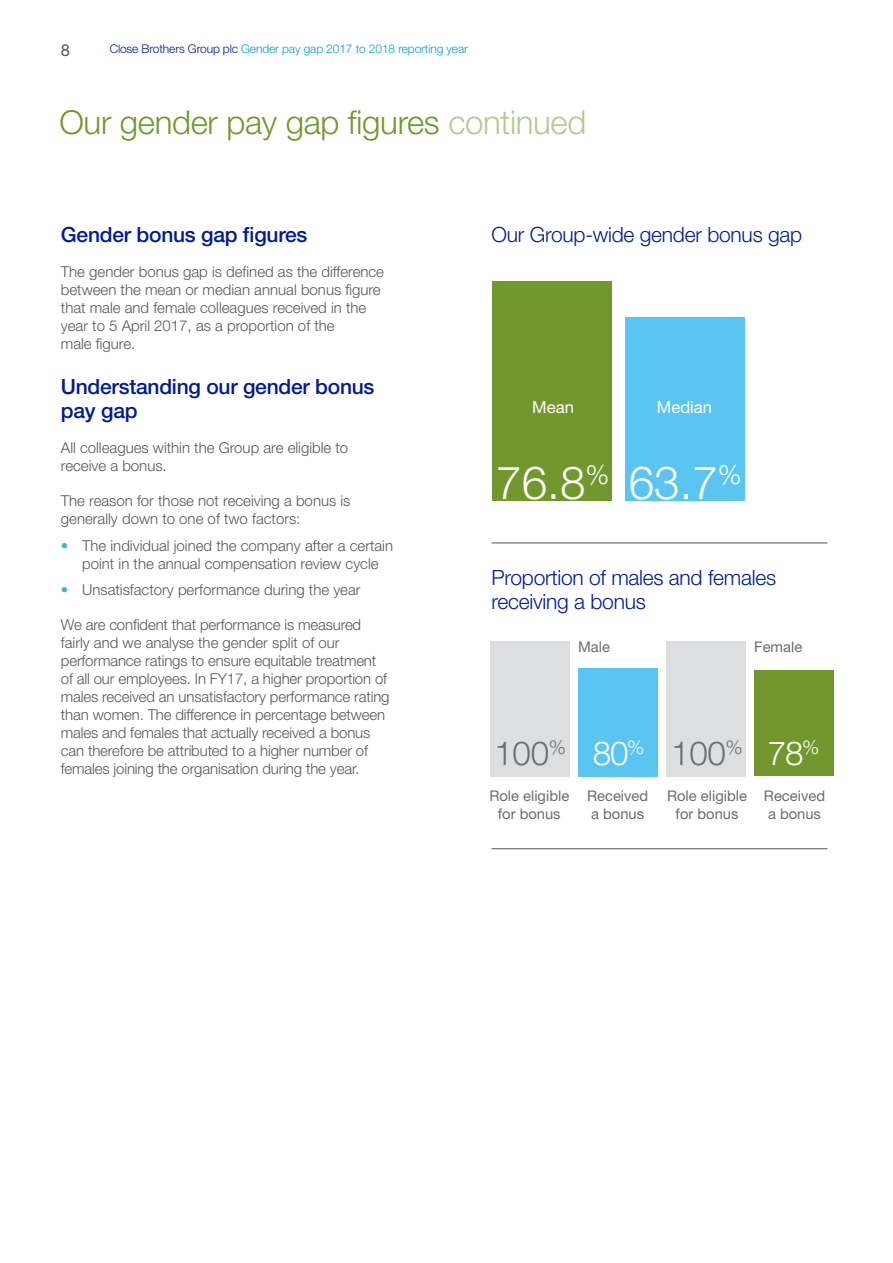
<style>
.page{position:relative;width:893px;height:1263px;background:#fff}
.page>*{position:absolute;margin:0;border:0;box-sizing:border-box;transform-origin:0 0}
.t1{font:300 45.9px "Helvetica Neue";color:#fff}
.t2{font:300 33.15px "Helvetica Neue";letter-spacing:-.01em;color:#6a6d71}
.t3{font:300 33px "Helvetica Neue";letter-spacing:-.01em;color:#72982d}
.t4{font:300 21px/24px "Helvetica Neue";letter-spacing:-.01em;color:#001b96}
.t5{font:500 21px/24px "Helvetica Neue";letter-spacing:-.01em;color:#001b96}
.t6{font:16.65px "Helvetica Neue";color:#fff}
.t7{font:16.5px "Helvetica Neue";color:#575756}
.t8{font:300 15px/18px "Helvetica Neue";color:#575756}
.t9{font:14.7px/17.7px "Helvetica Neue";color:#6a6d71;text-align:center}
.t10{font:300 12px "Helvetica Neue";letter-spacing:-.01em;color:#009fdf}
.s1{color:#001b96}
.s2{color:#b8c893}
.s3{color:#33b2e6}
.s4{color:#fff}
</style>
<div class="page">
<div style="left:626px;top:317px;width:119px;height:184px;background:#5bc5f2"></div>
<div style="left:493px;top:281px;width:119px;height:220px;background:#72982d"></div>
<div style="left:754px;top:670px;width:79px;height:106px;background:#72982d"></div>
<div style="left:666px;top:641px;width:79px;height:135px;background:#dddedf"></div>
<div style="left:578px;top:668px;width:79px;height:108px;background:#5bc5f2"></div>
<div style="left:491px;top:641px;width:79px;height:135px;background:#dddedf"></div>
<hr style="left:492px;top:543px;width:335px;height:1px;background:#53565a">
<hr style="left:492px;top:848px;width:335px;height:1px;background:#53565a">
<p class="t7" style="left:61px;top:40px;width:11px">8</p>
<p class="t10" style="left:110px;top:41px;width:360px"><span class="s1">Close Brothers Group plc</span> Gender pay gap 2017 to 2018 reporting year</p>
<h3 class="t3" style="left:60px;top:102px;width:528px">Our gender pay gap figures <span class="s2">continued</span></h3>
<h3 class="t5" style="left:61px;top:222px;width:248px">Gender bonus gap figures</h3>
<p class="t8" style="left:61px;top:262px;width:325px">The gender bonus gap is defined as the difference between the mean or median annual bonus figure that male and female colleagues received in the year to 5 April 2017, as a proportion of the<br>male figure.</p>
<h3 class="t5" style="left:61px;top:374px;width:315px">Understanding our gender bonus pay gap</h3>
<p class="t8" style="left:61px;top:438px;width:289px">All colleagues within the Group are eligible to receive a bonus.</p>
<p class="t8" style="left:61px;top:491px;width:291px">The reason for those not receiving a bonus is generally down to one of two factors:</p>
<p class="t8" style="left:61px;top:536px;width:334px;text-align:center"><span class="s3">•</span> The individual joined the company after a certain point in the annual compensation review cycle</p>
<p class="t8" style="left:61px;top:580px;width:301px"><span class="s3">•</span> Unsatisfactory performance during the year</p>
<p class="t8" style="left:61px;top:615px;width:330px">We are confident that performance is measured fairly and we analyse the gender split of our performance ratings to ensure equitable treatment of all our employees. In FY17, a higher proportion of males received an unsatisfactory performance rating than women. The difference in percentage between males and females that actually received a bonus can therefore be attributed to a higher number of females joining the organisation during the year.</p>
<h3 class="t4" style="left:492px;top:222px;width:312px">Our Group-wide gender bonus gap</h3>
<p class="t6" style="left:532px;top:397px;width:43px">Mean</p>
<p class="t6" style="left:657px;top:397px;width:57px">Median</p>
<h1 class="t1" style="left:496px;top:455px;width:247px">76.8<sup>%</sup> 63.7<sup>%</sup></h1>
<h3 class="t4" style="left:492px;top:565px;width:286px">Proportion of males and females receiving a bonus</h3>
<p class="t9" style="left:578px;top:638px;width:33px">Male</p>
<p class="t9" style="left:754px;top:638px;width:50px">Female</p>
<h2 class="t2" style="left:494px;top:733px;width:326px">100<sup>%</sup> <span class="s4">80</span><sup>%</sup> 100<sup>%</sup> <span class="s4">78</span><sup>%</sup></h2>
<p class="t9" style="left:489px;top:787px;width:81px">Role eligible for bonus</p>
<p class="t9" style="left:587px;top:787px;width:63px;text-align:left">Received a bonus</p>
<p class="t9" style="left:667px;top:787px;width:81px">Role eligible for bonus</p>
<p class="t9" style="left:764px;top:787px;width:63px;text-align:left">Received a bonus</p>
</div>
